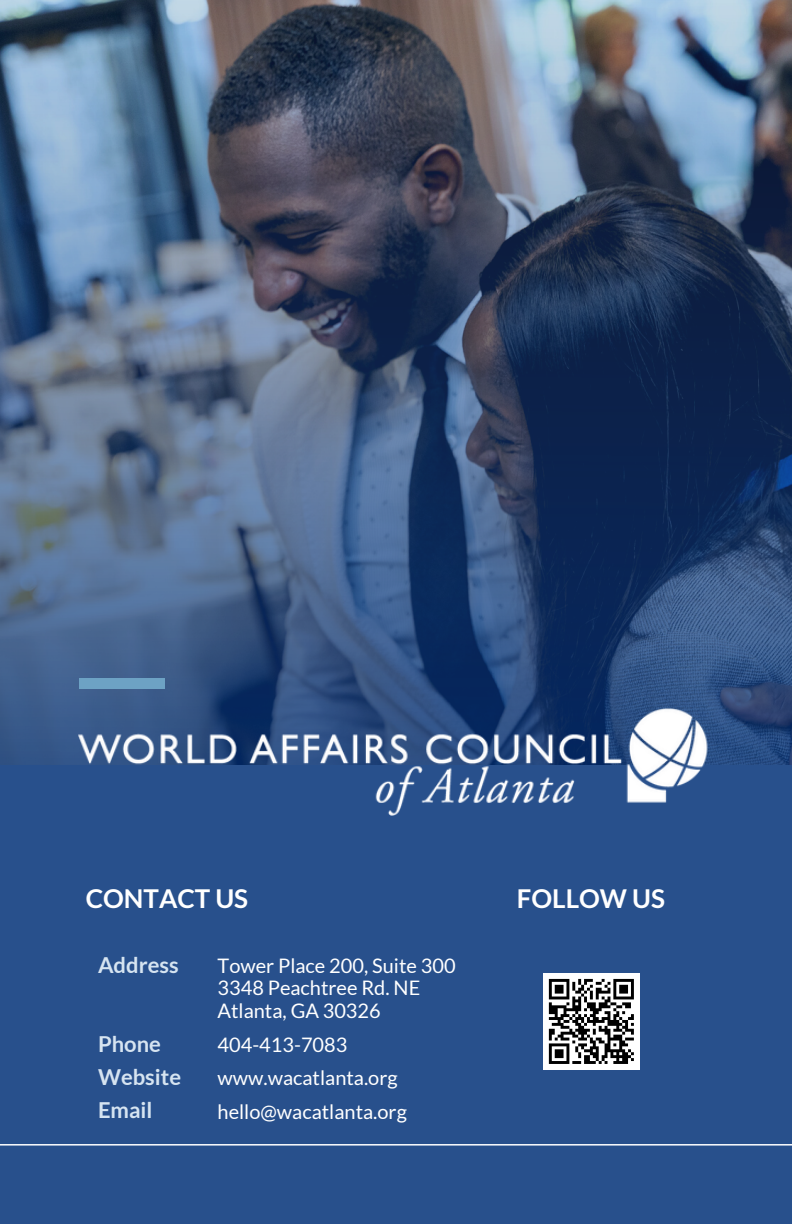
<style>
.page{position:relative;width:792px;height:1224px;background:#fff}
.page>*{position:absolute;margin:0;border:0;box-sizing:border-box;transform-origin:0 0}
.t1{font:700 26px "Lato";color:#fff}
.t2{font:700 22px "Lato";color:#d6e4f1}
.t3{font:20px "Lato";color:#fff}
</style>
<div class="page">
<img style="left:0;top:0;width:792px;height:765px">
<div style="left:0;top:765px;width:792px;height:459px;background:#28508c"></div>
<hr style="left:0;top:1144px;width:792px;height:2px;background:#fff">
<img style="left:79px;top:709px;width:634px;height:106px">
<div style="left:79px;top:678px;width:86px;height:11px;background:#6da2c4"></div>
<div style="left:543px;top:973px;width:97px;height:97px;background:#fff"></div>
<svg style="left:548px;top:978px;width:86px;height:86px"></svg>
<p class="t1" style="left:86px;top:882px;width:164px">CONTACT US</p>
<p class="t1" style="left:517px;top:882px;width:150px">FOLLOW US</p>
<p class="t2" style="left:98px;top:952px;width:82px">Address</p>
<p class="t3" style="left:218px;top:953px;width:240px">Tower Place 200, Suite 300</p>
<p class="t3" style="left:218px;top:975px;width:204px">3348 Peachtree Rd. NE</p>
<p class="t3" style="left:218px;top:998px;width:165px">Atlanta, GA 30326</p>
<p class="t2" style="left:98px;top:1030px;width:64px">Phone</p>
<p class="t3" style="left:218px;top:1032px;width:131px">404-413-7083</p>
<p class="t2" style="left:98px;top:1063px;width:85px">Website</p>
<p class="t3" style="left:218px;top:1065px;width:182px">www.wacatlanta.org</p>
<p class="t2" style="left:98px;top:1096px;width:56px">Email</p>
<p class="t3" style="left:218px;top:1100px;width:191px">hello@wacatlanta.org</p>
</div>
